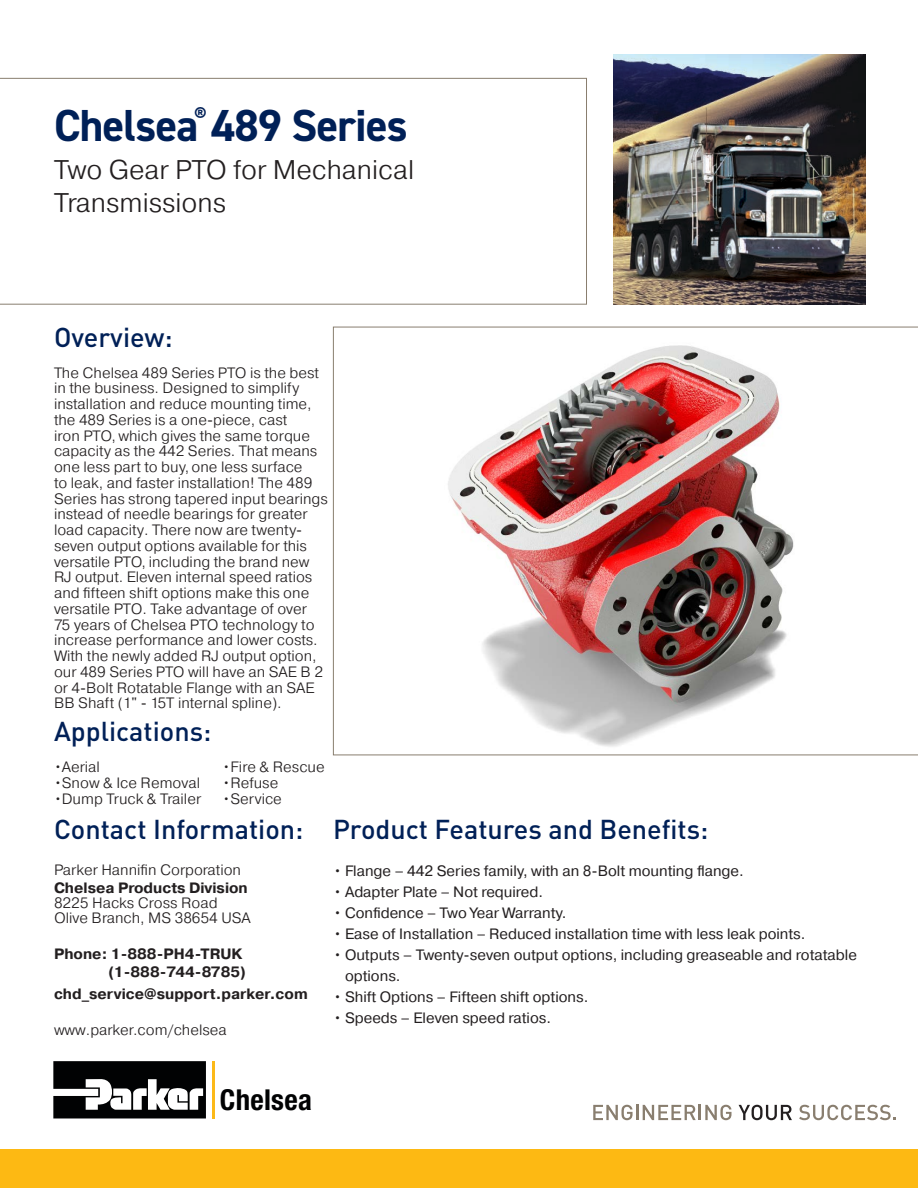
<style>
.page{position:relative;width:918px;height:1188px;background:#fff}
.page>*{position:absolute;margin:0;border:0;box-sizing:border-box;transform-origin:0 0}
.t1{font:700 45px "DIN2014";letter-spacing:-.02em;color:#002057}
.t2{font:700 condensed 28.8px "Helvetica Neue LT Std";letter-spacing:.01em;color:#010203}
.t3{font:500 27px "DINOT";color:#002057}
.t4{font:300 27px/32.4px "Pragmatica";color:#231f20}
.t5{font:300 15px/15.8px "Pragmatica";color:#231f20}
.t6{font:15px/21px "Pragmatica";color:#231f20}
.t7{font:700 15px/18px "Pragmatica";color:#231f20;text-align:right}
</style>
<div class="page">
<div style="left:0;top:1150px;width:918px;height:38px;background:#fdb913"></div>
<svg style="left:593px;top:1105px;width:139px;height:15px"></svg>
<svg style="left:739px;top:1105px;width:53px;height:15px"></svg>
<svg style="left:799px;top:1105px;width:97px;height:15px"></svg>
<svg style="left:0;top:78px;width:587px;height:227px"></svg>
<svg style="left:53px;top:1061px;width:153px;height:57px"></svg>
<hr style="left:212px;top:1061px;width:3px;height:57px;background:#fcb918">
<img style="left:333px;top:327px;width:585px;height:428px">
<img style="left:613px;top:54px;width:252px;height:250px">
<h1 class="t1" style="left:54px;top:96px;width:355px">Chelsea<sup>®</sup> 489 Series</h1>
<h3 class="t4" style="left:54px;top:153px;width:362px">Two Gear PTO for Mechanical<br>Transmissions</h3>
<h3 class="t3" style="left:54px;top:319px;width:120px">Overview:</h3>
<p class="t5" style="left:54px;top:364px;width:275px">The Chelsea 489 Series PTO is the best in the business. Designed to simplify installation and reduce mounting time, the 489 Series is a one-piece, cast<br>iron PTO, which gives the same torque capacity as the 442 Series. That means one less part to buy, one less surface<br>to leak, and faster installation! The 489<br>Series has strong tapered input bearings instead of needle bearings for greater load capacity. There now are twenty&shy;seven output options available for this versatile PTO, including the brand new RJ output. Eleven internal speed ratios and fifteen shift options make this one versatile PTO. Take advantage of over<br>75 years of Chelsea PTO technology to increase performance and lower costs.<br>With the newly added RJ output option, our 489 Series PTO will have an SAE B 2 or 4-Bolt Rotatable Flange with an SAE BB Shaft (1" - 15T internal spline).</p>
<h3 class="t3" style="left:54px;top:713px;width:159px">Applications:</h3>
<p class="t5" style="left:54px;top:759px;width:48px">•Aerial</p>
<p class="t5" style="left:54px;top:775px;width:148px">•Snow &amp; Ice Removal</p>
<p class="t5" style="left:54px;top:790px;width:149px">•Dump Truck &amp; Trailer</p>
<p class="t5" style="left:223px;top:759px;width:104px">•Fire &amp; Rescue</p>
<p class="t5" style="left:223px;top:775px;width:57px">•Refuse</p>
<p class="t5" style="left:223px;top:791px;width:61px">•Service</p>
<h3 class="t3" style="left:54px;top:810px;width:251px">Contact Information:</h3>
<p class="t5" style="left:54px;top:862px;width:189px">Parker Hannifin Corporation</p>
<p class="t7" style="left:54px;top:879px;width:195px">Chelsea Products Division</p>
<p class="t5" style="left:54px;top:895px;width:198px;line-height:15px">8225 Hacks Cross Road<br>Olive Branch, MS 38654 USA</p>
<p class="t7" style="left:54px;top:945px;width:194px">Phone: 1-888-PH4-TRUK (1-888-744-8785)</p>
<p class="t7" style="left:54px;top:985px;width:255px">chd_service@support.parker.com</p>
<p class="t5" style="left:54px;top:1021px;width:174px">www.parker.com/chelsea</p>
<h3 class="t3" style="left:333px;top:810px;width:377px">Product Features and Benefits:</h3>
<p class="t6" style="left:333px;top:860px;width:412px">• Flange – 442 Series family, with an 8-Bolt mounting flange.</p>
<p class="t6" style="left:333px;top:881px;width:212px">• Adapter Plate – Not required.</p>
<p class="t6" style="left:333px;top:902px;width:235px">• Confidence – Two Year Warranty.</p>
<p class="t6" style="left:333px;top:923px;width:474px">• Ease of Installation – Reduced installation time with less leak points.</p>
<p class="t6" style="left:345px;top:944px;width:513px;text-indent:-12px">• Outputs – Twenty-seven output options, including greaseable and rotatable options.</p>
<p class="t6" style="left:333px;top:986px;width:257px">• Shift Options – Fifteen shift options.</p>
<p class="t6" style="left:333px;top:1007px;width:220px">• Speeds – Eleven speed ratios.</p>
<h2 class="t2" style="left:220px;top:1082px;width:93px">Chelsea</h2>
</div>
